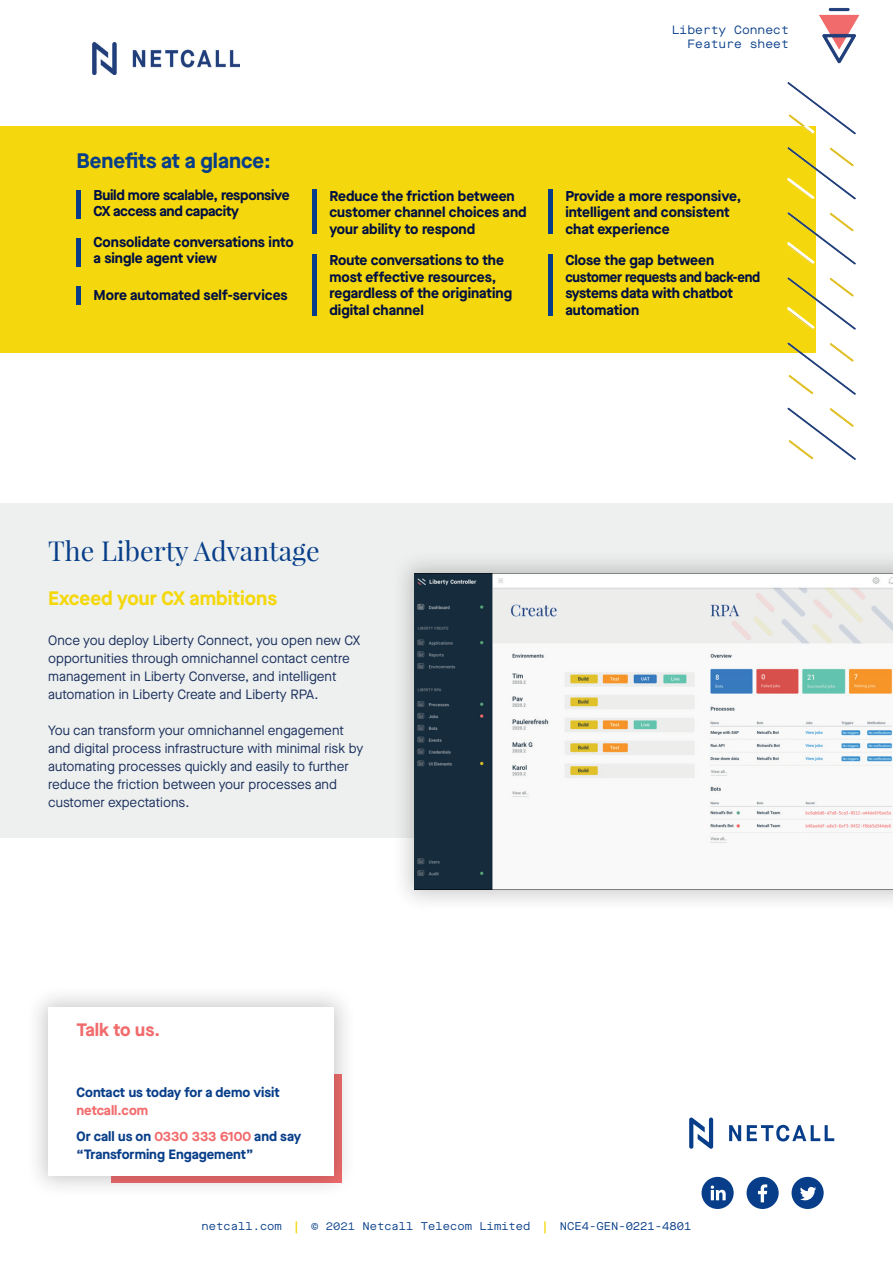
<style>
.page{position:relative;width:893px;height:1263px;background:#fff}
.page>*{position:absolute;margin:0;border:0;box-sizing:border-box;transform-origin:0 0}
.t1{font:27px "Playfair Display";color:#083e89}
.t2{font:700 21px "Maison Neue";color:#083e89}
.t3{font:700 19.5px "Maison Neue";color:#f4d80d}
.t4{font:700 18px "Maison Neue";color:#f16b6c}
.t5{font:700 14.25px/16.5px "Maison Neue";color:#000f43}
.t6{font:700 14.25px/16.5px "Maison Neue";letter-spacing:-.02em;color:#000f43}
.t7{font:13.5px/18px "Maison Neue";color:#1d315e}
.t8{font:700 13.5px "Maison Neue";color:#083e89}
.t9{font:700 13.5px/26.4px "Maison Neue";color:#f16b6c}
.t10{font:12px/14.4px "Maison Neue Mono";color:#083e89;text-align:right}
.t11{font:11.25px "Maison Neue Mono";color:#083e89}
.s1{color:#083e89}
.s2{color:#f4d80d}
</style>
<div class="page">
<div style="left:0;top:503px;width:893px;height:334px;background:#edf0ef"></div>
<img style="left:92px;top:43px;width:148px;height:32px">
<div style="left:0;top:126px;width:815px;height:227px;background:#f4d80d"></div>
<img style="left:819px;top:7px;width:41px;height:57px">
<hr style="left:77px;top:190px;width:4px;height:29px;background:#083e89">
<div style="left:312px;top:190px;width:5px;height:44px;background:#083e89"></div>
<div style="left:548px;top:190px;width:5px;height:44px;background:#083e89"></div>
<div style="left:25px;top:984px;width:333px;height:215px;background:#231f20;opacity:.25"></div>
<div style="left:48px;top:1007px;width:286px;height:168px;background:#fff"></div>
<svg style="left:689px;top:1117px;width:24px;height:32px"></svg>
<svg style="left:729px;top:1125px;width:12px;height:16px"></svg>
<svg style="left:747px;top:1125px;width:87px;height:16px"></svg>
<div style="left:701px;top:1177px;width:33px;height:32px;background:#083e89;border-radius:50%"></div>
<div style="left:746px;top:1177px;width:33px;height:32px;background:#083e89;border-radius:50%"></div>
<div style="left:791px;top:1177px;width:33px;height:32px;background:#083e89;border-radius:50%"></div>
<svg style="left:800px;top:1187px;width:16px;height:13px"></svg>
<svg style="left:711px;top:1185px;width:15px;height:15px"></svg>
<svg style="left:758px;top:1184px;width:9px;height:18px"></svg>
<hr style="left:77px;top:238px;width:4px;height:28px;background:#083e89">
<hr style="left:77px;top:286px;width:4px;height:19px;background:#083e89">
<div style="left:312px;top:254px;width:5px;height:61px;background:#083e89"></div>
<div style="left:548px;top:254px;width:5px;height:61px;background:#083e89"></div>
<img style="left:787px;top:82px;width:69px;height:377px">
<img style="left:787px;top:171px;width:30px;height:40px">
<img style="left:787px;top:235px;width:30px;height:40px">
<img style="left:787px;top:126px;width:29px;height:20px">
<img style="left:787px;top:300px;width:30px;height:41px">
<div style="left:391px;top:550px;width:502px;height:363px;background:#231f20;opacity:.25"></div>
<img style="left:414px;top:573px;width:479px;height:317px">
<p class="t10" style="left:672px;top:22px;width:118px">Liberty Connect<br>Feature sheet</p>
<h2 class="t2" style="left:77px;top:146px;width:196px">Benefits at a glance:</h2>
<p class="t6" style="left:94px;top:186px;width:198px">Build more scalable, responsive<br>CX access and capacity</p>
<p class="t5" style="left:94px;top:233px;width:202px">Consolidate conversations into a single agent view</p>
<p class="t5" style="left:94px;top:286px;width:196px">More automated self-services</p>
<p class="t5" style="left:329px;top:187px;width:199px">Reduce the friction between customer channel choices and your ability to respond</p>
<p class="t5" style="left:329px;top:251px;width:184px">Route conversations to the most effective resources, regardless of the originating digital channel</p>
<p class="t5" style="left:565px;top:187px;width:177px">Provide a more responsive, intelligent and consistent chat experience</p>
<p class="t5" style="left:565px;top:251px;width:196px">Close the gap between customer requests and back-end systems data with chatbot automation</p>
<h1 class="t1" style="left:48px;top:534px;width:273px">The Liberty Advantage</h1>
<h3 class="t3" style="left:48px;top:585px;width:230px">Exceed your CX ambitions</h3>
<p class="t7" style="left:48px;top:631px;width:314px">Once you deploy Liberty Connect, you open new CX opportunities through omnichannel contact centre management in Liberty Converse, and intelligent automation in Liberty Create and Liberty RPA.</p>
<p class="t7" style="left:48px;top:721px;width:317px">You can transform your omnichannel engagement and digital process infrastructure with minimal risk by automating processes quickly and easily to further reduce the friction between your processes and customer expectations.</p>
<p class="t4" style="left:77px;top:1017px;width:85px">Talk to us.</p>
<p class="t8" style="left:77px;top:1082px;width:205px">Contact us today for a demo visit</p>
<p class="t9" style="left:77px;top:1096px;width:226px">netcall.com<br><span class="s1">Or call us on</span> 0330 333 6100 <span class="s1">and say</span></p>
<p class="t8" style="left:77px;top:1144px;width:178px">“Transforming Engagement”</p>
<p class="t11" style="left:201px;top:1219px;width:491px">netcall.com <span class="s2">|</span> © 2021 Netcall Telecom Limited <span class="s2">|</span> NCE4-GEN-0221-4801</p>
</div>
